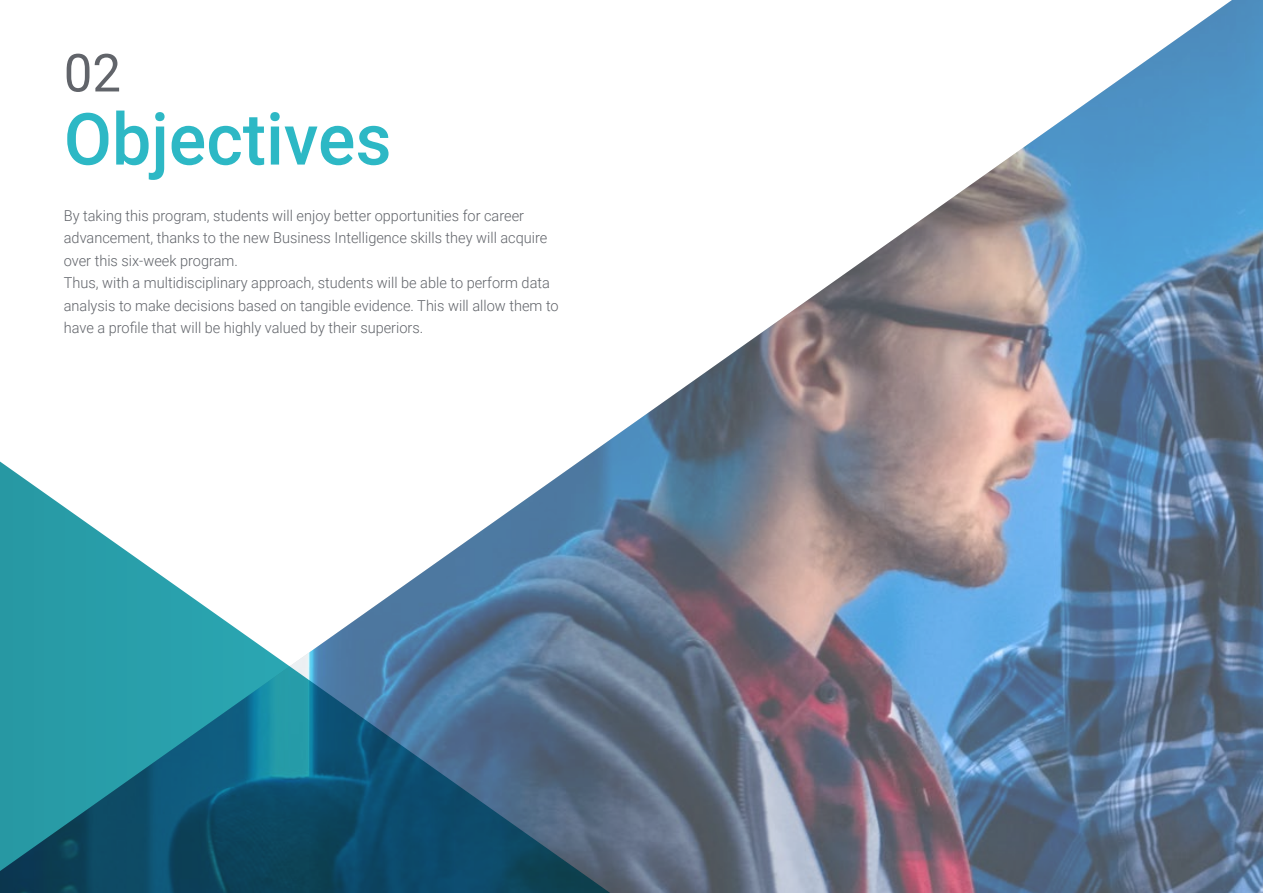
<style>
.page{position:relative;width:1263px;height:893px;background:#fff}
.page>*{position:absolute;margin:0;border:0;box-sizing:border-box;transform-origin:0 0}
.t1{font:500 72px "Roboto";color:#2db8c5}
.t2{font:52.5px "Roboto";color:#61646a}
.t3{font:300 15px/22.5px "Roboto";color:#61646a}
</style>
<div class="page">
<img style="left:601px;top:0;width:662px;height:893px">
<svg style="left:0;top:446px;width:640px;height:447px"></svg>
<h2 class="t2" style="left:64px;top:36px;width:59px">02</h2>
<h1 class="t1" style="left:64px;top:89px;width:329px">Objectives</h1>
<p class="t3" style="left:64px;top:204px;width:496px">By taking this program, students will enjoy better opportunities for career advancement, thanks to the new Business Intelligence skills they will acquire over this six-week program.<br>Thus, with a multidisciplinary approach, students will be able to perform data analysis to make decisions based on tangible evidence. This will allow them to have a profile that will be highly valued by their superiors.</p>
</div>
